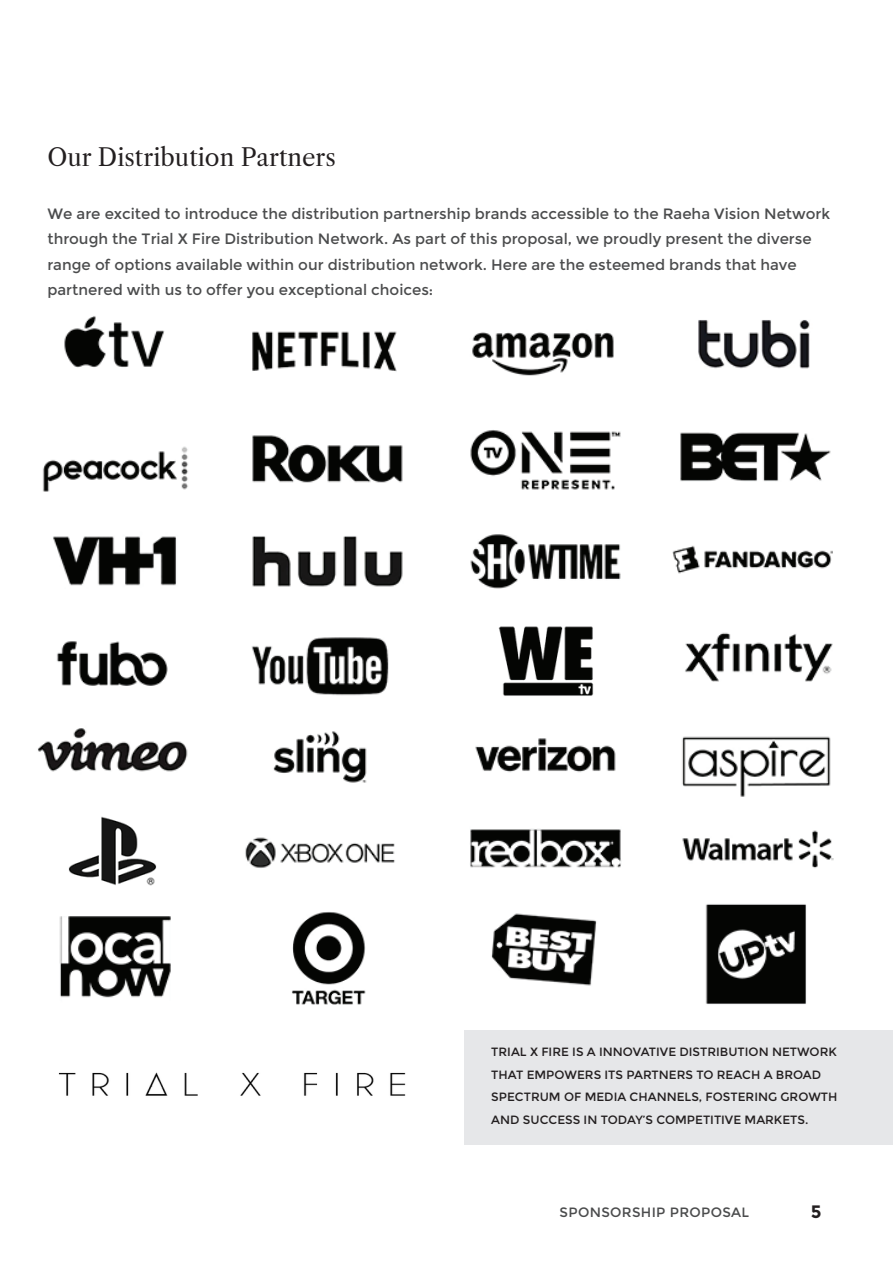
<style>
.page{position:relative;width:893px;height:1263px;background:#fff}
.page>*{position:absolute;margin:0;border:0;box-sizing:border-box;transform-origin:0 0}
.t1{font:24px "Libre Caslon Text";color:#231f20}
.t2{font:700 18px "Montserrat";color:#231f20}
.t3{font:15px/25.5px "Montserrat";color:#4b4c4d}
.t4{font:13.5px "Montserrat";letter-spacing:.025em;color:#4b4c4d}
.t5{font:12px/22.5px "Montserrat";color:#231f20}
</style>
<div class="page">
<div style="left:446px;top:1031px;width:447px;height:114px;background:#e6e7e9"></div>
<img style="left:64px;top:316px;width:101px;height:52px">
<img style="left:252px;top:331px;width:145px;height:41px">
<img style="left:472px;top:332px;width:142px;height:44px">
<img style="left:42px;top:446px;width:146px;height:46px">
<img style="left:698px;top:320px;width:112px;height:49px">
<img style="left:252px;top:435px;width:151px;height:48px">
<img style="left:470px;top:430px;width:151px;height:60px">
<img style="left:680px;top:432px;width:151px;height:50px">
<img style="left:53px;top:536px;width:124px;height:50px">
<img style="left:252px;top:536px;width:151px;height:51px">
<img style="left:470px;top:534px;width:151px;height:55px">
<img style="left:672px;top:545px;width:161px;height:29px">
<img style="left:57px;top:641px;width:111px;height:45px">
<img style="left:251px;top:637px;width:138px;height:59px">
<img style="left:498px;top:626px;width:96px;height:70px">
<img style="left:685px;top:632px;width:148px;height:50px">
<img style="left:38px;top:728px;width:150px;height:44px">
<img style="left:273px;top:731px;width:94px;height:52px">
<img style="left:475px;top:738px;width:141px;height:35px">
<img style="left:59px;top:916px;width:112px;height:82px">
<img style="left:470px;top:829px;width:151px;height:39px">
<img style="left:292px;top:912px;width:74px;height:93px">
<img style="left:682px;top:830px;width:152px;height:38px">
<img style="left:68px;top:816px;width:89px;height:70px">
<img style="left:682px;top:736px;width:149px;height:61px">
<img style="left:245px;top:837px;width:150px;height:31px">
<img style="left:491px;top:913px;width:106px;height:73px">
<img style="left:705px;top:904px;width:101px;height:100px">
<img style="left:58px;top:1031px;width:405px;height:114px">
<p class="t1" style="left:48px;top:142px;width:290px">Our Distribution Partners</p>
<p class="t3" style="left:47px;top:201px;width:784px">We are excited to introduce the distribution partnership brands accessible to the Raeha Vision Network through the Trial X Fire Distribution Network. As part of this proposal, we proudly present the diverse range of options available within our distribution network. Here are the esteemed brands that have partnered with us to offer you exceptional choices:</p>
<p class="t5" style="left:491px;top:1041px;width:348px">TRIAL X FIRE IS A INNOVATIVE DISTRIBUTION NETWORK THAT EMPOWERS ITS PARTNERS TO REACH A BROAD SPECTRUM OF MEDIA CHANNELS, FOSTERING GROWTH AND SUCCESS IN TODAY’S COMPETITIVE MARKETS.</p>
<p class="t4" style="left:560px;top:1204px;width:191px">SPONSORSHIP PROPOSAL</p>
<p class="t2" style="left:811px;top:1201px;width:12px">5</p>
</div>
